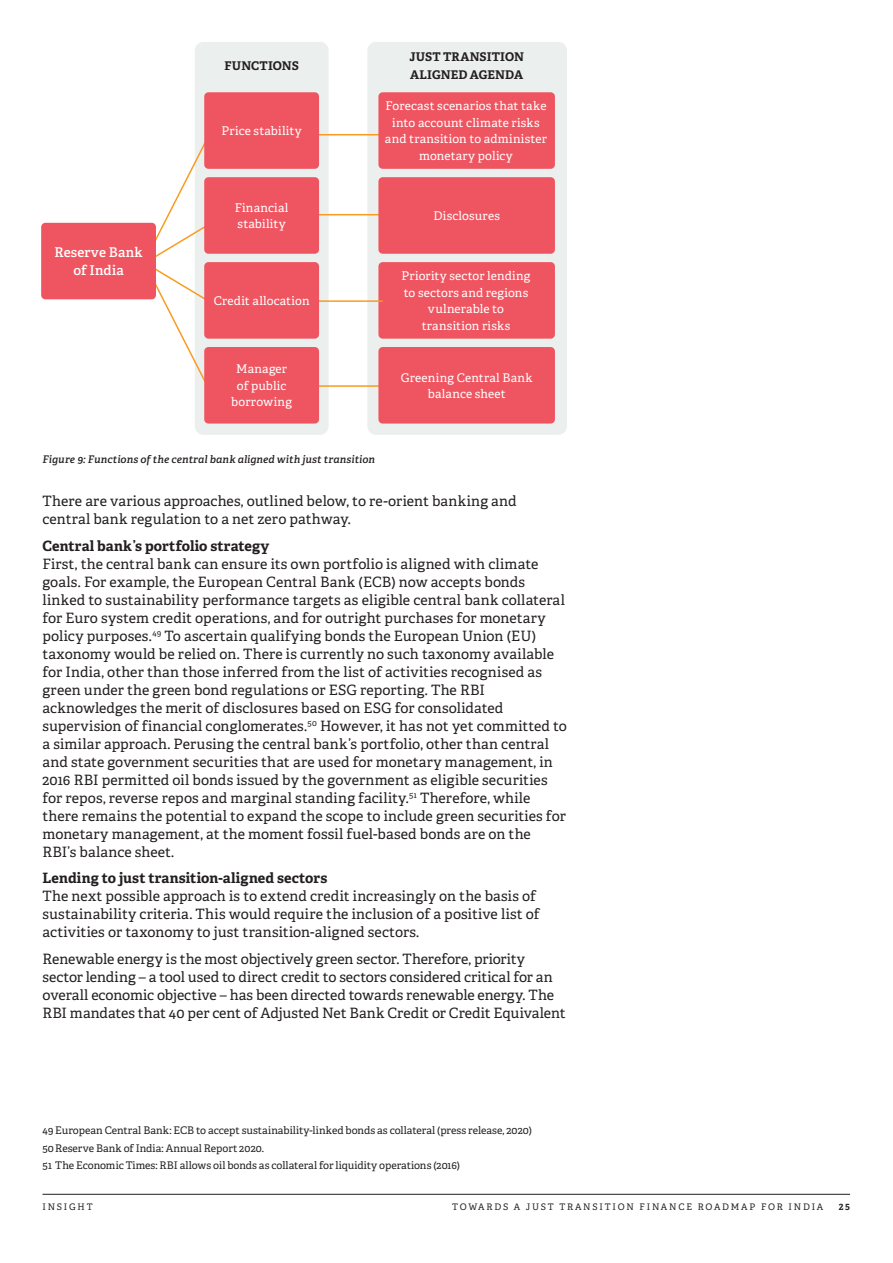
<style>
.page{position:relative;width:893px;height:1263px;background:#fff}
.page>*{position:absolute;margin:0;border:0;box-sizing:border-box;transform-origin:0 0}
.t1{font:14.25px/18px "Adelle";letter-spacing:.005em;color:#231f20}
.t2{font:700 14.25px "Adelle";letter-spacing:.005em;color:#231f20}
.t3{font:600 13.5px/18px "Adelle";letter-spacing:.01em;color:#fff;text-align:center}
.t4{font:12px/16.5px "Adelle";letter-spacing:.015em;color:#fff;text-align:center}
.t5{font:700 12px/18px "Adelle";letter-spacing:.01em;color:#231f20}
.t6{font:10.5px/17.7px "Adelle";color:#231f20}
.t7{font:italic 600 10.5px "Adelle";letter-spacing:.015em;color:#231f20}
.t8{font:9px "Adelle";letter-spacing:.2em;color:#231f20}
.t9{font:700 9px "Adelle";color:#231f20}
</style>
<div class="page">
<hr style="left:43px;top:1194px;width:807px;height:1px;background:#231f20">
<div style="left:195px;top:42px;width:134px;height:393px;background:#ebefee;border-radius:9px"></div>
<div style="left:367px;top:42px;width:200px;height:393px;background:#ebefee;border-radius:9px"></div>
<svg style="left:150px;top:143px;width:54px;height:114px"></svg>
<svg style="left:150px;top:268px;width:54px;height:113px"></svg>
<div style="left:41px;top:223px;width:115px;height:76px;background:#ef5561;border-radius:4px"></div>
<div style="left:378px;top:262px;width:177px;height:77px;background:#ef5561;border-radius:4px"></div>
<hr style="left:315px;top:134px;width:68px;height:1px;background:#f99b21">
<hr style="left:315px;top:214px;width:68px;height:1px;background:#f99b21">
<hr style="left:315px;top:300px;width:68px;height:2px;background:#f99b21">
<hr style="left:315px;top:385px;width:68px;height:2px;background:#f99b21">
<div style="left:204px;top:92px;width:115px;height:77px;background:#ef5561;border-radius:4px"></div>
<div style="left:378px;top:92px;width:177px;height:77px;background:#ef5561;border-radius:4px"></div>
<div style="left:204px;top:177px;width:115px;height:77px;background:#ef5561;border-radius:4px"></div>
<div style="left:378px;top:177px;width:177px;height:77px;background:#ef5561;border-radius:4px"></div>
<div style="left:204px;top:262px;width:115px;height:77px;background:#ef5561;border-radius:4px"></div>
<div style="left:204px;top:347px;width:115px;height:77px;background:#ef5561;border-radius:4px"></div>
<div style="left:378px;top:347px;width:177px;height:77px;background:#ef5561;border-radius:4px"></div>
<p class="t5" style="left:224px;top:57px;width:76px">FUNCTIONS</p>
<p class="t5" style="left:409px;top:48px;width:116px">JUST TRANSITION<br>ALIGNED AGENDA</p>
<p class="t4" style="left:222px;top:123px;width:82px">Price stability</p>
<p class="t4" style="left:385px;top:98px;width:163px">Forecast scenarios that take into account climate risks and transition to administer monetary policy</p>
<p class="t3" style="left:54px;top:243px;width:90px">Reserve Bank of India</p>
<p class="t4" style="left:235px;top:199px;width:55px;text-align:left">Financial stability</p>
<p class="t4" style="left:433px;top:208px;width:68px">Disclosures</p>
<p class="t4" style="left:214px;top:293px;width:97px">Credit allocation</p>
<p class="t4" style="left:401px;top:268px;width:130px">Priority sector lending to sectors and regions vulnerable to transition risks</p>
<p class="t4" style="left:231px;top:361px;width:62px">Manager of public borrowing</p>
<p class="t4" style="left:401px;top:369px;width:133px">Greening Central Bank balance sheet</p>
<p class="t7" style="left:43px;top:453px;width:334px">Figure 9: Functions of the central bank aligned with just transition</p>
<p class="t1" style="left:43px;top:492px;width:476px">There are various approaches, outlined below, to re-orient banking and central bank regulation to a net zero pathway.</p>
<p class="t2" style="left:43px;top:536px;width:228px">Central bank’s portfolio strategy</p>
<p class="t1" style="left:43px;top:555px;width:526px">First, the central bank can ensure its own portfolio is aligned with climate goals. For example, the European Central Bank (ECB) now accepts bonds linked to sustainability performance targets as eligible central bank collateral for Euro system credit operations, and for outright purchases for monetary policy purposes.<sup>49</sup> To ascertain qualifying bonds the European Union (EU) taxonomy would be relied on. There is currently no such taxonomy available for India, other than those inferred from the list of activities recognised as green under the green bond regulations or ESG reporting. The RBI acknowledges the merit of disclosures based on ESG for consolidated supervision of financial conglomerates.<sup>50</sup> However, it has not yet committed to a similar approach. Perusing the central bank’s portfolio, other than central and state government securities that are used for monetary management, in 2016 RBI permitted oil bonds issued by the government as eligible securities for repos, reverse repos and marginal standing facility.<sup>51</sup> Therefore, while there remains the potential to expand the scope to include green securities for monetary management, at the moment fossil fuel-based bonds are on the RBI’s balance sheet.</p>
<p class="t2" style="left:43px;top:869px;width:286px">Lending to just transition-aligned sectors</p>
<p class="t1" style="left:43px;top:887px;width:499px">The next possible approach is to extend credit increasingly on the basis of sustainability criteria. This would require the inclusion of a positive list of activities or taxonomy to just transition-aligned sectors.</p>
<p class="t1" style="left:43px;top:950px;width:524px">Renewable energy is the most objectively green sector. Therefore, priority sector lending – a tool used to direct credit to sectors considered critical for an overall economic objective – has been directed towards renewable energy. The RBI mandates that 40 per cent of Adjusted Net Bank Credit or Credit Equivalent</p>
<p class="t6" style="left:43px;top:1121px;width:491px">49 European Central Bank: ECB to accept sustainability-linked bonds as collateral (press release, 2020)<br>50Reserve Bank of India: Annual Report 2020.<br>51 The Economic Times: RBI allows oil bonds as collateral for liquidity operations (2016)</p>
<p class="t8" style="left:43px;top:1201px;width:52px">INSIGHT</p>
<p class="t8" style="left:452px;top:1201px;width:373px">TOWARDS A JUST TRANSITION FINANCE ROADMAP FOR INDIA</p>
<p class="t9" style="left:839px;top:1201px;width:13px">25</p>
</div>
